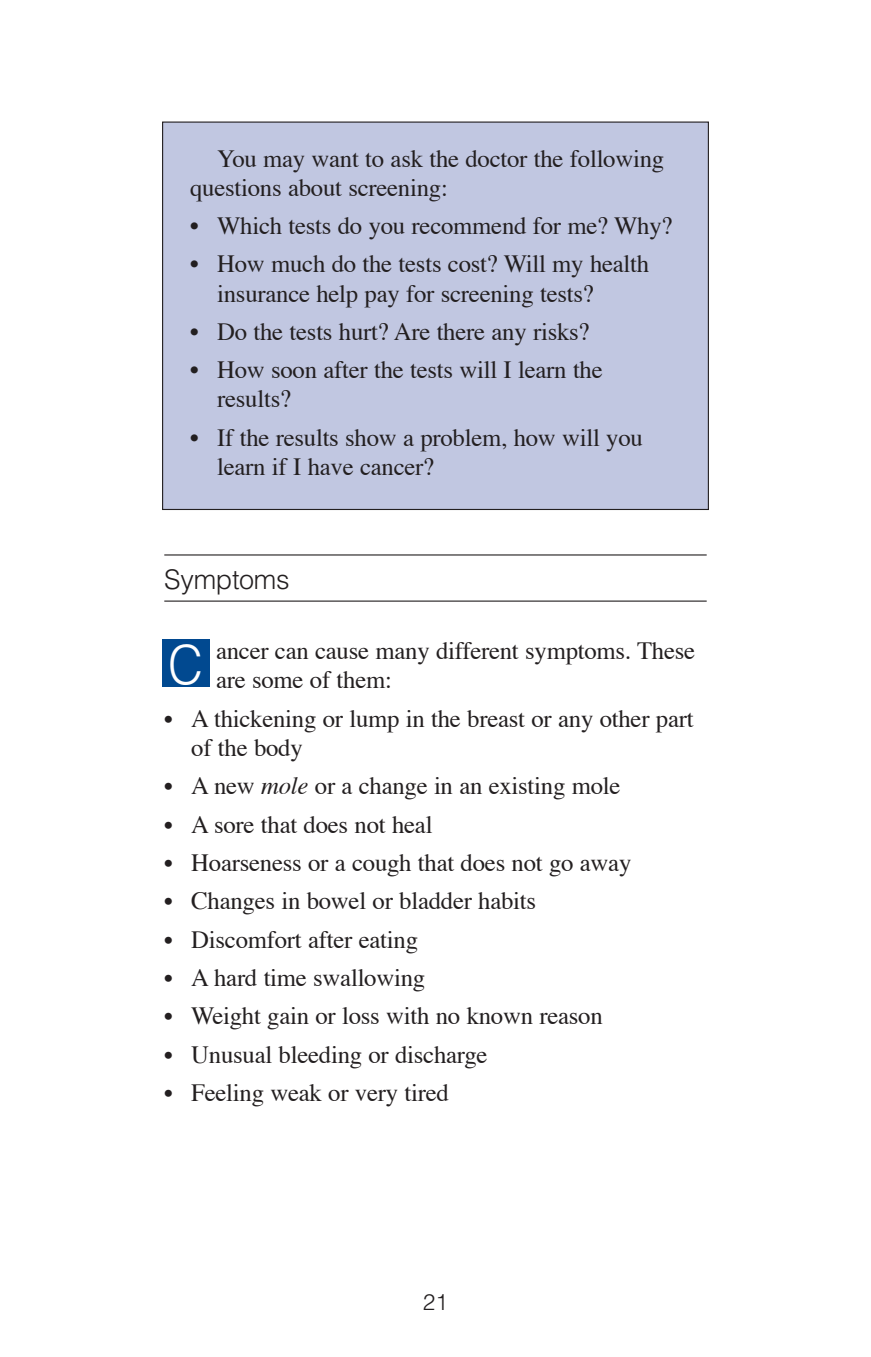
<style>
.page{position:relative;width:871px;height:1357px;background:#fff}
.page>*{position:absolute;margin:0;border:0;box-sizing:border-box;transform-origin:0 0}
.t1{font:300 54px "Helvetica";color:#fff;scale:.9 1}
.t2{font:300 27px "Helvetica";letter-spacing:-.01em;color:#231f20}
.t3{font:24.75px/29.2px "Times";letter-spacing:-.01em;color:#231f20}
.t4{font:300 22.5px "Helvetica";color:#231f20}
.s1{font-weight:700}
.s2{font-style:italic}
</style>
<div class="page">
<hr style="left:164px;top:554px;width:542px;height:1px;background:#231f20">
<hr style="left:164px;top:600px;width:542px;height:2px;background:#231f20">
<div style="left:162px;top:640px;width:47px;height:47px;background:#014990"></div>
<div style="left:163px;top:122px;width:545px;height:387px;background:#c1c7e1"></div>
<p class="t3" style="left:190px;top:146px;width:475px;text-indent:27px">You may want to ask the doctor the following questions about screening:</p>
<p class="t3" style="left:190px;top:213px;width:484px">• Which tests do you recommend for me? Why?</p>
<p class="t3" style="left:217px;top:251px;width:433px;text-indent:-27px">• How much do the tests cost? Will my health insurance help pay for screening tests?</p>
<p class="t3" style="left:190px;top:319px;width:401px">• Do the tests hurt? Are there any risks?</p>
<p class="t3" style="left:217px;top:357px;width:387px;text-indent:-27px">• How soon after the tests will I learn the results?</p>
<p class="t3" style="left:217px;top:425px;width:427px;text-indent:-27px">• If the results show a problem, how will you learn if I have cancer?</p>
<p class="t2" style="left:164px;top:570px;width:127px">Symptoms</p>
<p class="t3" style="left:216px;top:638px;width:480px">ancer can cause many different symptoms. These are some of them:</p>
<p class="t3" style="left:191px;top:706px;width:504px;text-indent:-27px"><span class="s1">•</span> A thickening or lump in the breast or any other part of the body</p>
<p class="t3" style="left:164px;top:773px;width:458px"><span class="s1">•</span> A new <span class="s2">mole</span> or a change in an existing mole</p>
<p class="t3" style="left:164px;top:812px;width:270px"><span class="s1">•</span> A sore that does not heal</p>
<p class="t3" style="left:164px;top:850px;width:468px"><span class="s1">•</span> Hoarseness or a cough that does not go away</p>
<p class="t3" style="left:164px;top:888px;width:373px"><span class="s1">•</span> Changes in bowel or bladder habits</p>
<p class="t3" style="left:164px;top:927px;width:255px"><span class="s1">•</span> Discomfort after eating</p>
<p class="t3" style="left:164px;top:965px;width:262px"><span class="s1">•</span> A hard time swallowing</p>
<p class="t3" style="left:164px;top:1003px;width:440px"><span class="s1">•</span> Weight gain or loss with no known reason</p>
<p class="t3" style="left:164px;top:1042px;width:325px"><span class="s1">•</span> Unusual bleeding or discharge</p>
<p class="t3" style="left:164px;top:1080px;width:286px"><span class="s1">•</span> Feeling weak or very tired</p>
<h1 class="t1" style="left:168px;top:645px;width:40px">C</h1>
<p class="t4" style="left:423px;top:1294px;width:27px">21</p>
</div>
